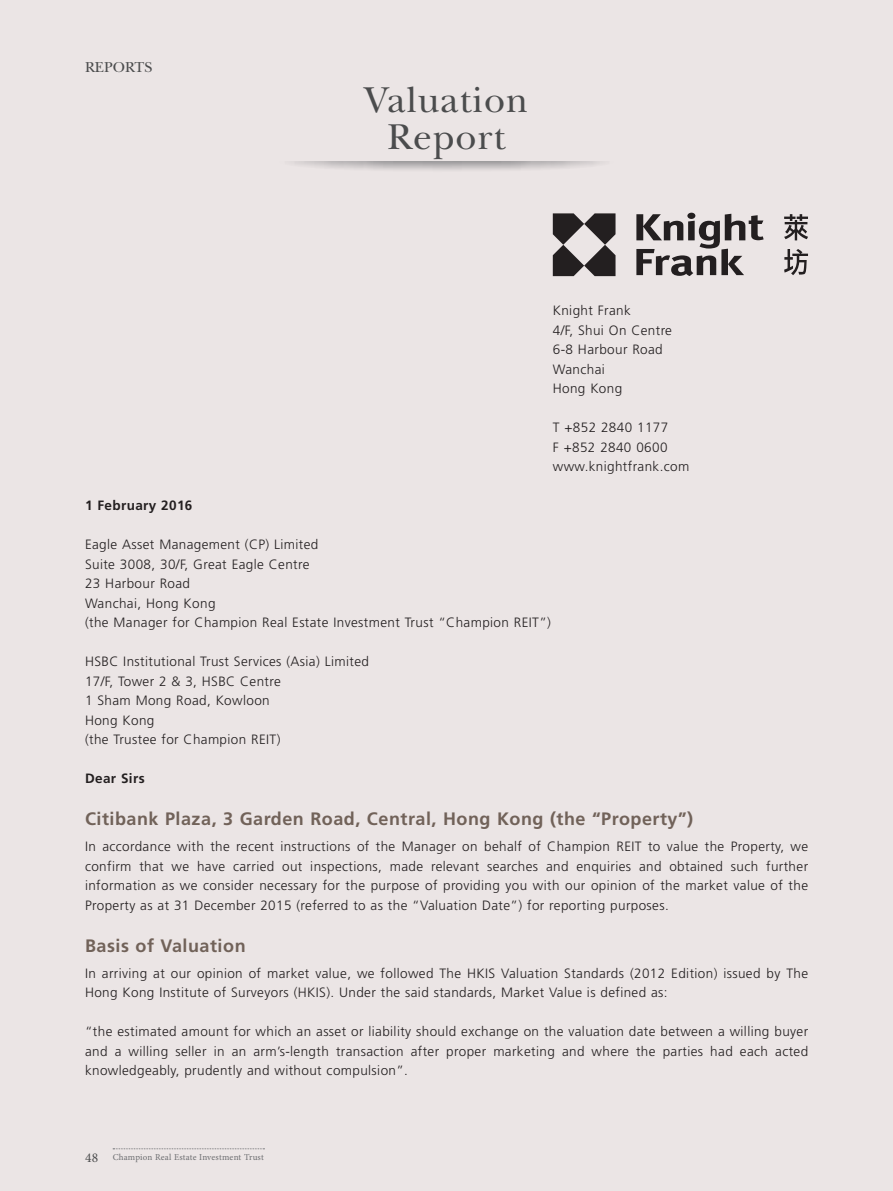
<style>
.page{position:relative;width:893px;height:1191px;background:#ebe5e5}
.page>*{position:absolute;margin:0;border:0;box-sizing:border-box;transform-origin:0 0}
.t1{font:37.5px/37.5px "New Baskerville Std";letter-spacing:.025em;color:#4b4c4d;text-align:center}
.t2{font:700 18px "Frutiger LT Std";letter-spacing:.03em;color:#716259}
.t3{font:15px "New Baskerville Std";color:#4b4c4d}
.t4{font:300 13.5px/19.5px "Frutiger LT Std";letter-spacing:.03em;color:#231f20}
.t5{font:700 13.5px "Frutiger LT Std";letter-spacing:.03em;color:#231f20}
.t6{font:9px "Minion Pro";letter-spacing:.02em;color:#6c6d70}
.s1{font-size:13.5px;color:#4b4c4d}
</style>
<div class="page">
<svg style="left:113px;top:1148px;width:151px;height:1px"></svg>
<svg style="left:294px;top:162px;width:306px;height:8px"></svg>
<svg style="left:784px;top:214px;width:24px;height:26px"></svg>
<svg style="left:784px;top:249px;width:24px;height:26px"></svg>
<svg style="left:553px;top:213px;width:62px;height:63px"></svg>
<svg style="left:636px;top:214px;width:128px;height:62px"></svg>
<p class="t3" style="left:85px;top:58px;width:69px">reports</p>
<h1 class="t1" style="left:364px;top:81px;width:165px">Valuation<br>Report</h1>
<p class="t4" style="left:553px;top:301px;width:121px">Knight Frank<br>4/F, Shui On Centre<br>6-8 Harbour Road<br>Wanchai<br>Hong Kong</p>
<p class="t4" style="left:553px;top:418px;width:138px">T +852 2840 1177<br>F +852 2840 0600 www.knightfrank.com</p>
<p class="t5" style="left:85px;top:497px;width:109px">1 February 2016</p>
<p class="t4" style="left:85px;top:535px;width:467px">Eagle Asset Management (CP) Limited<br>Suite 3008, 30/F, Great Eagle Centre<br>23 Harbour Road<br>Wanchai, Hong Kong<br>(the Manager for Champion Real Estate Investment Trust “Champion REIT”)</p>
<p class="t4" style="left:85px;top:652px;width:285px">HSBC Institutional Trust Services (Asia) Limited<br>17/F, Tower 2 &amp; 3, HSBC Centre<br>1 Sham Mong Road, Kowloon<br>Hong Kong<br>(the Trustee for Champion REIT)</p>
<p class="t5" style="left:85px;top:770px;width:61px">Dear Sirs</p>
<h2 class="t2" style="left:85px;top:808px;width:610px">Citibank Plaza, 3 Garden Road, Central, Hong Kong (the “Property”)</h2>
<p class="t4" style="left:85px;top:837px;width:725px;text-align:justify">In accordance with the recent instructions of the Manager on behalf of Champion REIT to value the Property, we confirm that we have carried out inspections, made relevant searches and enquiries and obtained such further information as we consider necessary for the purpose of providing you with our opinion of the market value of the Property as at 31 December 2015 (referred to as the “Valuation Date”) for reporting purposes.</p>
<h2 class="t2" style="left:85px;top:935px;width:162px">Basis of Valuation</h2>
<p class="t4" style="left:85px;top:963px;width:725px">In arriving at our opinion of market value, we followed The HKIS Valuation Standards (2012 Edition) issued by The<br>Hong Kong Institute of Surveyors (HKIS). Under the said standards, Market Value is defined as:</p>
<p class="t4" style="left:85px;top:1022px;width:725px;text-align:justify">“the estimated amount for which an asset or liability should exchange on the valuation date between a willing buyer and a willing seller in an arm’s-length transaction after proper marketing and where the parties had each acted knowledgeably, prudently and without compulsion”.</p>
<p class="t6" style="left:85px;top:1151px;width:180px"><span class="s1">48</span> Champion Real Estate Investment Trust</p>
</div>
